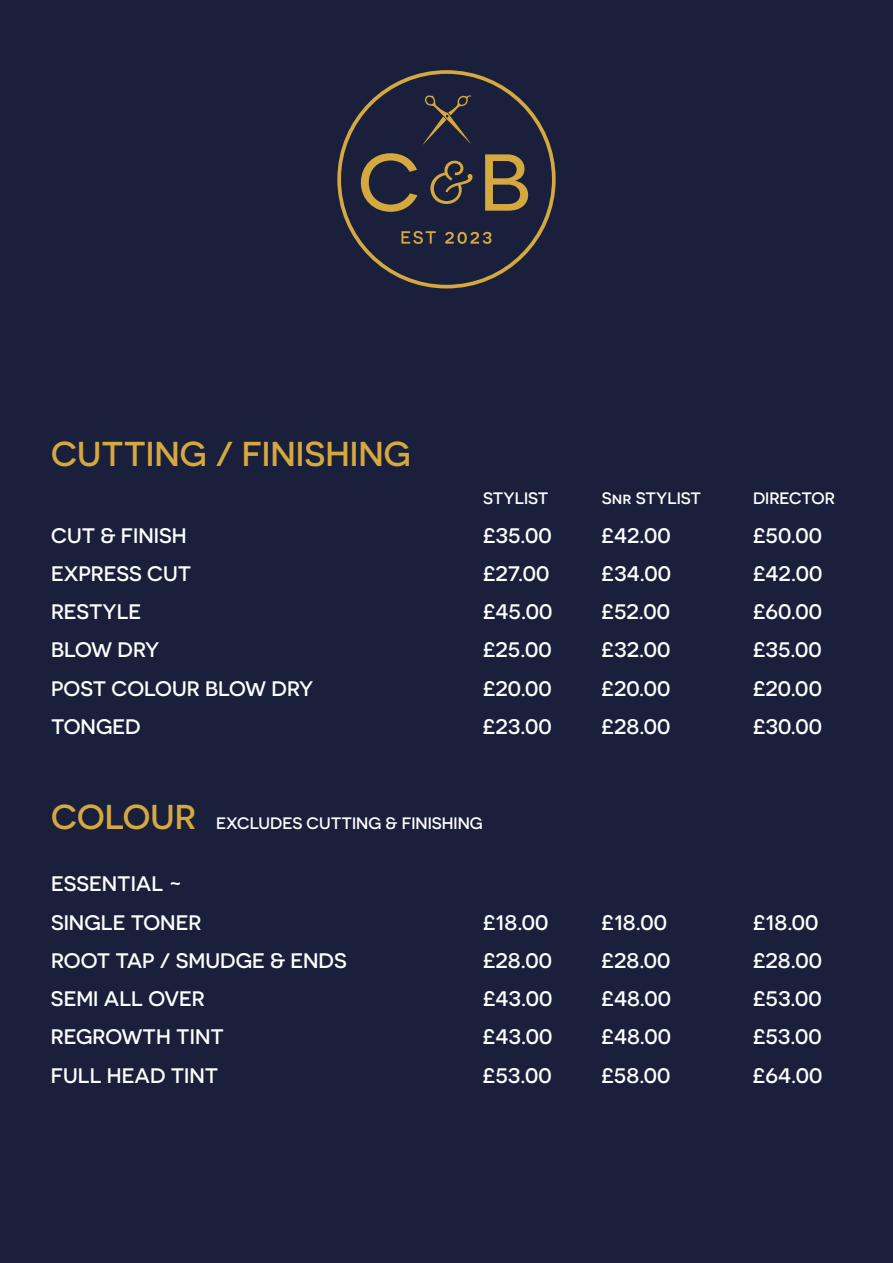
<style>
.page{position:relative;width:893px;height:1263px;background:#1a203c}
.page>*{position:absolute;margin:0;border:0;box-sizing:border-box;transform-origin:0 0}
.t1{font:500 34.5px "Novecentosanswide";color:#d5a93f}
.t2{font:500 21px/38.2px "Novecentosanswide";color:#fff}
.t3{font:500 16.5px "Novecentosanswide";color:#fff}
.s1{font-size:34.5px;color:#d5a93f}
</style>
<div class="page">
<svg style="left:337px;top:70px;width:219px;height:218px"></svg>
<svg style="left:401px;top:231px;width:35px;height:13px"></svg>
<svg style="left:445px;top:232px;width:46px;height:12px"></svg>
<svg style="left:423px;top:95px;width:48px;height:49px"></svg>
<h1 class="t1" style="left:51px;top:434px;width:361px">CUTTING / FINISHING</h1>
<p class="t3" style="left:483px;top:489px;width:67px">STYLIST</p>
<p class="t3" style="left:602px;top:489px;width:101px">Snr STYLIST</p>
<p class="t3" style="left:753px;top:489px;width:83px">DIRECTOR</p>
<p class="t2" style="left:51px;top:516px;width:137px">CUT &amp; FINISH</p>
<p class="t2" style="left:483px;top:516px;width:70px">£35.00</p>
<p class="t2" style="left:602px;top:516px;width:71px">£42.00</p>
<p class="t2" style="left:753px;top:516px;width:70px">£50.00</p>
<p class="t2" style="left:51px;top:554px;width:142px">EXPRESS CUT</p>
<p class="t2" style="left:483px;top:554px;width:68px">£27.00</p>
<p class="t2" style="left:602px;top:554px;width:71px">£34.00</p>
<p class="t2" style="left:753px;top:554px;width:71px">£42.00</p>
<p class="t2" style="left:51px;top:592px;width:92px">RESTYLE</p>
<p class="t2" style="left:483px;top:592px;width:71px">£45.00</p>
<p class="t2" style="left:602px;top:592px;width:70px">£52.00</p>
<p class="t2" style="left:753px;top:592px;width:71px">£60.00</p>
<p class="t2" style="left:51px;top:630px;width:110px">BLOW DRY</p>
<p class="t2" style="left:483px;top:630px;width:70px">£25.00</p>
<p class="t2" style="left:602px;top:630px;width:70px">£32.00</p>
<p class="t2" style="left:753px;top:630px;width:70px">£35.00</p>
<p class="t2" style="left:51px;top:669px;width:264px">POST COLOUR BLOW DRY</p>
<p class="t2" style="left:483px;top:669px;width:70px">£20.00</p>
<p class="t2" style="left:602px;top:669px;width:70px">£20.00</p>
<p class="t2" style="left:753px;top:669px;width:70px">£20.00</p>
<p class="t2" style="left:51px;top:707px;width:91px">TONGED</p>
<p class="t2" style="left:483px;top:707px;width:70px">£23.00</p>
<p class="t2" style="left:601px;top:707px;width:70px">£28.00</p>
<p class="t2" style="left:753px;top:707px;width:71px">£30.00</p>
<p class="t3" style="left:51px;top:814px;width:433px"><span class="s1">COLOUR</span> EXCLUDES CUTTING &amp; FINISHING</p>
<p class="t2" style="left:51px;top:865px;width:152px">ESSENTIAL ~<br>SINGLE TONER</p>
<p class="t2" style="left:483px;top:903px;width:67px">£18.00</p>
<p class="t2" style="left:602px;top:903px;width:67px">£18.00</p>
<p class="t2" style="left:753px;top:903px;width:67px">£18.00</p>
<p class="t2" style="left:51px;top:941px;width:297px">ROOT TAP / SMUDGE &amp; ENDS</p>
<p class="t2" style="left:483px;top:941px;width:70px">£28.00</p>
<p class="t2" style="left:601px;top:941px;width:70px">£28.00</p>
<p class="t2" style="left:753px;top:941px;width:70px">£28.00</p>
<p class="t2" style="left:51px;top:979px;width:155px">SEMI ALL OVER</p>
<p class="t2" style="left:483px;top:979px;width:71px">£43.00</p>
<p class="t2" style="left:601px;top:979px;width:71px">£48.00</p>
<p class="t2" style="left:753px;top:979px;width:70px">£53.00</p>
<p class="t2" style="left:51px;top:1017px;width:175px">REGROWTH TINT</p>
<p class="t2" style="left:483px;top:1017px;width:71px">£43.00</p>
<p class="t2" style="left:601px;top:1017px;width:71px">£48.00</p>
<p class="t2" style="left:753px;top:1017px;width:70px">£53.00</p>
<p class="t2" style="left:51px;top:1056px;width:169px">FULL HEAD TINT</p>
<p class="t2" style="left:483px;top:1056px;width:70px">£53.00</p>
<p class="t2" style="left:601px;top:1056px;width:71px">£58.00</p>
<p class="t2" style="left:753px;top:1056px;width:71px">£64.00</p>
</div>
